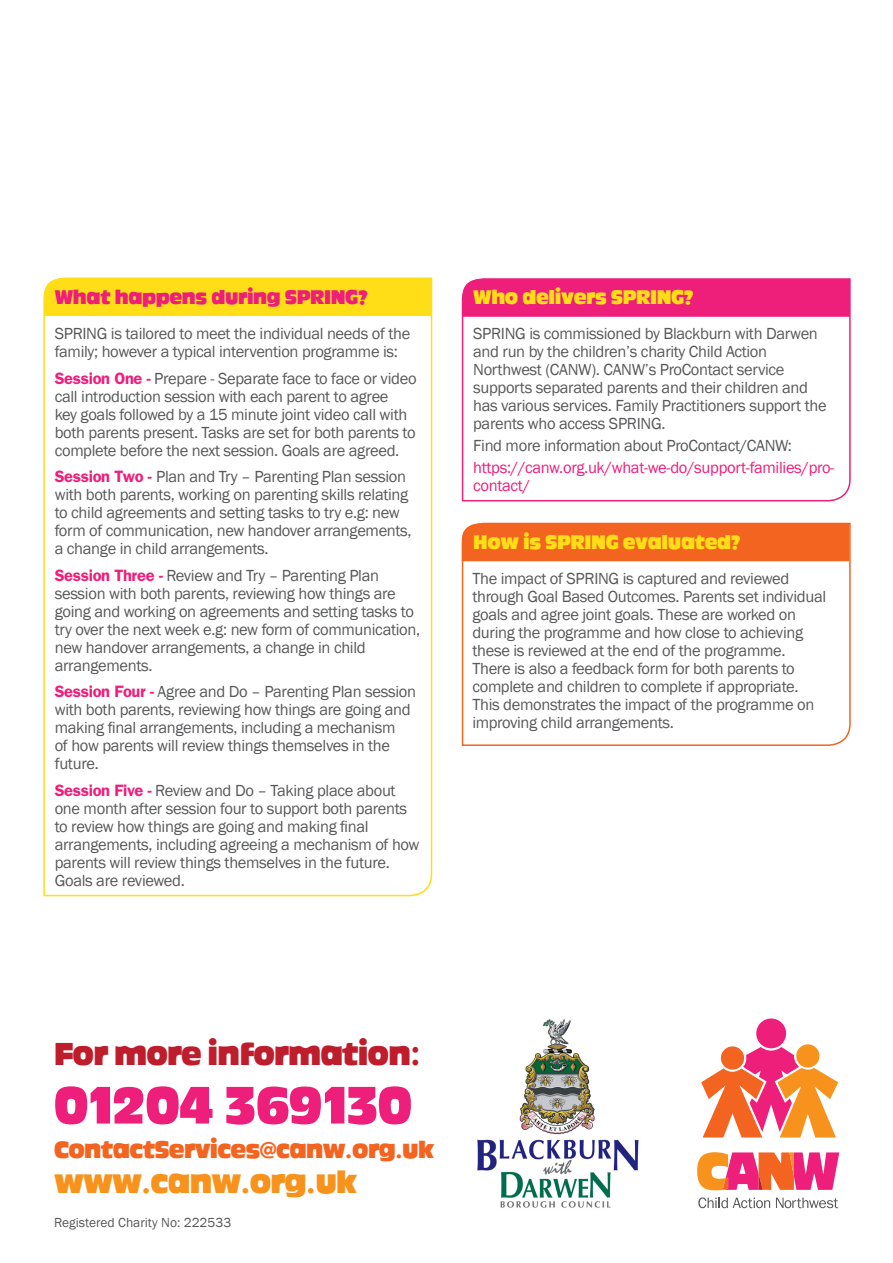
<style>
.page{position:relative;width:893px;height:1263px;background:#fff}
.page>*{position:absolute;margin:0;border:0;box-sizing:border-box;transform-origin:0 0}
.t1{font:52.35px "Ackbar";letter-spacing:-.03em;color:#ee1e7b}
.t2{font:31.35px "Ackbar";letter-spacing:-.03em;color:#be1d2c}
.t3{font:31.35px "Ackbar";letter-spacing:-.03em;color:#f7931d}
.t4{font:24px "Ackbar";letter-spacing:-.03em;color:#f36421}
.t5{font:19.5px "Ackbar";letter-spacing:-.02em;color:#ffdd17}
.t6{font:19.5px "Ackbar";letter-spacing:-.02em;color:#ee1e7b}
.t7{font:16.5px/18px "Franklin Gothic";letter-spacing:-.02em;color:#57585a}
.t8{font:16.5px/18px "Franklin Gothic";letter-spacing:-.02em;color:#ee1e7b}
.t9{font:13.5px "Franklin Gothic";color:#57585a}
.s1{font-weight:600;color:#ee1e7b}
</style>
<div class="page">
<svg style="left:461px;top:522px;width:390px;height:224px"></svg>
<svg style="left:43px;top:277px;width:390px;height:620px"></svg>
<div style="left:44px;top:278px;width:387px;height:38px;background:#ffdd17"></div>
<svg style="left:698px;top:1197px;width:72px;height:11px"></svg>
<svg style="left:776px;top:1198px;width:62px;height:10px"></svg>
<svg style="left:697px;top:1152px;width:142px;height:38px;background:#f36b71"></svg>
<svg style="left:796px;top:1044px;width:23px;height:23px"></svg>
<svg style="left:701px;top:1047px;width:137px;height:90px"></svg>
<div style="left:756px;top:1018px;width:30px;height:30px;background:#ee1e7b;border-radius:50%"></div>
<img style="left:477px;top:1019px;width:162px;height:189px">
<svg style="left:461px;top:278px;width:390px;height:224px"></svg>
<div style="left:463px;top:279px;width:387px;height:38px;background:#ee1e7b"></div>
<p class="t6" style="left:55px;top:287px;width:315px">What happens during SPRING?</p>
<p class="t7" style="left:55px;top:325px;width:357px">SPRING is tailored to meet the individual needs of the family; however a typical intervention programme is:</p>
<p class="t7" style="left:55px;top:369px;width:363px"><span class="s1">Session One -</span> Prepare - Separate face to face or video call introduction session with each parent to agree<br>key goals followed by a 15 minute joint video call with both parents present. Tasks are set for both parents to complete before the next session. Goals are agreed.</p>
<p class="t7" style="left:55px;top:468px;width:358px"><span class="s1">Session Two -</span> Plan and Try – Parenting Plan session with both parents, working on parenting skills relating to child agreements and setting tasks to try e.g: new form of communication, new handover arrangements, a change in child arrangements.</p>
<p class="t7" style="left:55px;top:566px;width:367px"><span class="s1">Session Three -</span> Review and Try – Parenting Plan session with both parents, reviewing how things are going and working on agreements and setting tasks to try over the next week e.g: new form of communication, new handover arrangements, a change in child arrangements.</p>
<p class="t7" style="left:55px;top:683px;width:363px"><span class="s1">Session Four -</span> Agree and Do – Parenting Plan session with both parents, reviewing how things are going and making final arrangements, including a mechanism<br>of how parents will review things themselves in the future.</p>
<p class="t7" style="left:55px;top:781px;width:366px"><span class="s1">Session Five -</span> Review and Do – Taking place about one month after session four to support both parents to review how things are going and making final arrangements, including agreeing a mechanism of how parents will review things themselves in the future.<br>Goals are reviewed.</p>
<p class="t5" style="left:473px;top:288px;width:222px">Who delivers SPRING?</p>
<p class="t7" style="left:473px;top:325px;width:355px">SPRING is commissioned by Blackburn with Darwen and run by the children’s charity Child Action Northwest (CANW). CANW’s ProContact service supports separated parents and their children and has various services. Family Practitioners support the parents who access SPRING.</p>
<p class="t7" style="left:473px;top:437px;width:320px">Find more information about ProContact/CANW:</p>
<p class="t8" style="left:473px;top:459px;width:363px">https://canw.org.uk/what-we-do/support-families/pro&shy;contact/</p>
<p class="t5" style="left:473px;top:532px;width:269px">How is SPRING evaluated?</p>
<p class="t7" style="left:472px;top:570px;width:355px">The impact of SPRING is captured and reviewed through Goal Based Outcomes. Parents set individual goals and agree joint goals. These are worked on during the programme and how close to achieving these is reviewed at the end of the programme.<br>There is also a feedback form for both parents to complete and children to complete if appropriate.<br>This demonstrates the impact of the programme on improving child arrangements.</p>
<p class="t2" style="left:54px;top:1038px;width:368px">For more information:</p>
<p class="t1" style="left:54px;top:1079px;width:359px">01204 369130</p>
<p class="t4" style="left:54px;top:1137px;width:382px">ContactServices@canw.org.uk</p>
<p class="t3" style="left:54px;top:1166px;width:305px">www.canw.org.uk</p>
<p class="t9" style="left:54px;top:1214px;width:179px">Registered Charity No: 222533</p>
</div>
